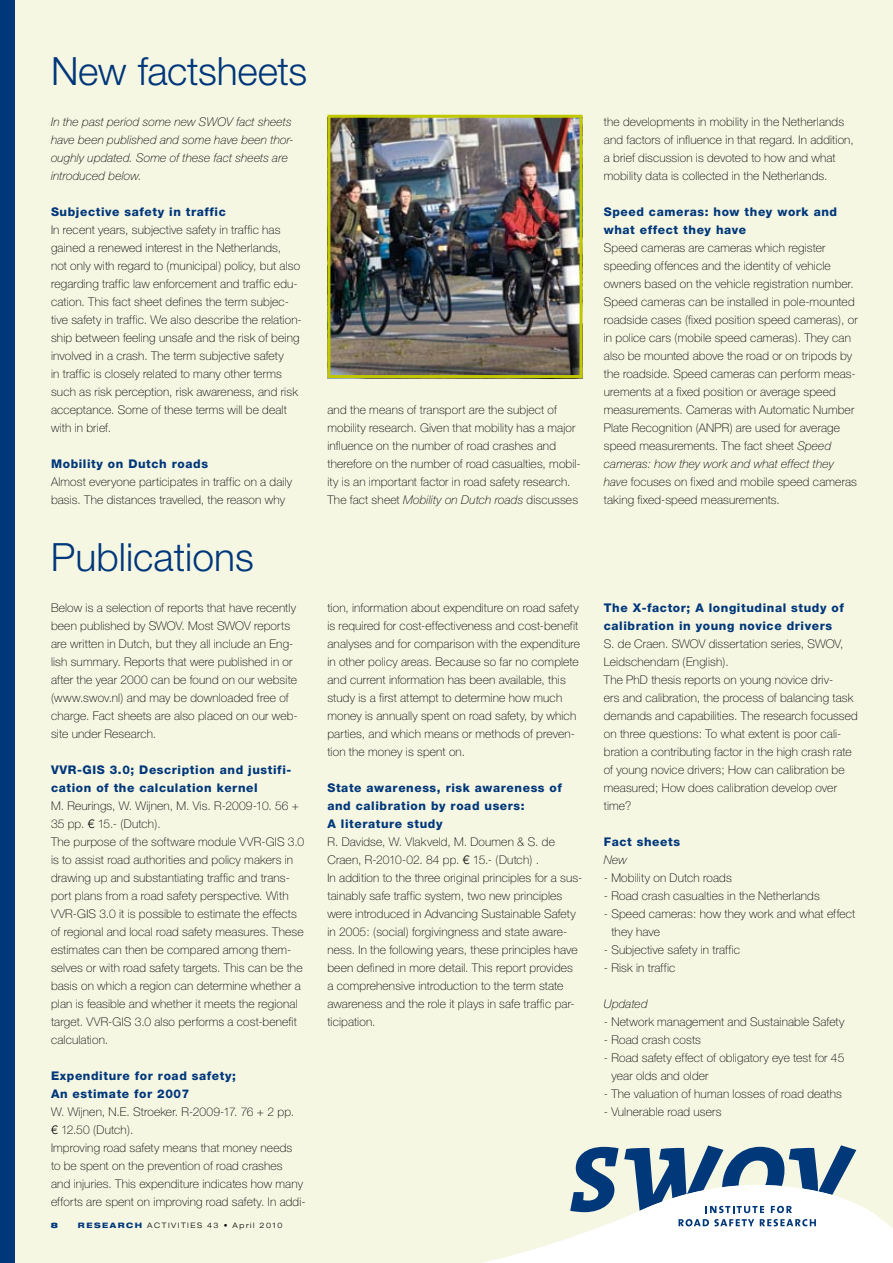
<style>
.page{position:relative;width:893px;height:1263px;background:#f6f7e3}
.page>*{position:absolute;margin:0;border:0;box-sizing:border-box;transform-origin:0 0}
.t1{font:300 39px "Helvetica Neue CE";color:#00377a}
.t2{font:100 12px/18px "Helvetica Neue CE";letter-spacing:.015em;color:#000}
.t3{font:800 12px/18px "Helvetica Neue CE";letter-spacing:.05em;color:#00377a}
.t4{font:italic 100 12px/18px "Helvetica Neue CE";letter-spacing:.01em;color:#000}
.t5{font:300 expanded 7.5px "Helvetica Neue";letter-spacing:.2em;color:#000}
.t6{font:900 expanded 7.5px "Helvetica Neue";color:#00377a}
.s1{font-family:"Helvetica Neue";font-weight:300}
.s2{font-weight:800;color:#00377a}
.s3{font-style:italic}
</style>
<div class="page">
<svg style="left:483px;top:1204px;width:410px;height:59px;fill:#fff"></svg>
<svg style="left:678px;top:1219px;width:76px;height:7px"></svg>
<svg style="left:760px;top:1219px;width:56px;height:7px"></svg>
<svg style="left:570px;top:1145px;width:286px;height:68px"></svg>
<div style="left:0;top:0;width:15px;height:1263px;background:#00377a"></div>
<img style="left:331px;top:119px;width:248px;height:255px">
<div style="left:327px;top:115px;width:256px;height:263px;border:3px solid #c1c800"></div>
<h1 class="t1" style="left:51px;top:47px;width:258px">New factsheets</h1>
<p class="t4" style="left:51px;top:113px;width:244px">In the past period some new SWOV fact sheets have been published and some have been thor&shy;oughly updated. Some of these fact sheets are introduced below.</p>
<p class="t3" style="left:51px;top:203px;width:176px">Subjective safety in traffic</p>
<p class="t2" style="left:51px;top:221px;width:252px">In recent years, subjective safety in traffic has gained a renewed interest in the Netherlands,<br>not only with regard to (municipal) policy, but also regarding traffic law enforcement and traffic edu&shy;cation. This fact sheet defines the term subjec&shy;tive safety in traffic. We also describe the relation&shy;ship between feeling unsafe and the risk of being involved in a crash. The term subjective safety<br>in traffic is closely related to many other terms such as risk perception, risk awareness, and risk acceptance. Some of these terms will be dealt with in brief.</p>
<p class="t3" style="left:51px;top:455px;width:159px">Mobility on Dutch roads</p>
<p class="t2" style="left:51px;top:473px;width:243px">Almost everyone participates in traffic on a daily basis. The distances travelled, the reason why</p>
<h1 class="t1" style="left:51px;top:533px;width:204px">Publications</h1>
<p class="t2" style="left:51px;top:599px;width:248px">Below is a selection of reports that have recently been published by SWOV. Most SWOV reports are written in Dutch, but they all include an Eng&shy;lish summary. Reports that were published in or after the year 2000 can be found on our website (www.swov.nl) and may be downloaded free of charge. Fact sheets are also placed on our web&shy;site under Research.</p>
<p class="t3" style="left:51px;top:761px;width:242px">VVR-GIS 3.0; Description and justifi&shy;cation of the calculation kernel</p>
<p class="t2" style="left:51px;top:797px;width:255px">M. Reurings, W. Wijnen, M. Vis. R-2009-10. 56 + 35 pp. <span class="s1">€</span> 15.- (Dutch).<br>The purpose of the software module VVR-GIS 3.0 is to assist road authorities and policy makers in drawing up and substantiating traffic and trans&shy;port plans from a road safety perspective. With VVR-GIS 3.0 it is possible to estimate the effects of regional and local road safety measures. These estimates can then be compared among them&shy;selves or with road safety targets. This can be the basis on which a region can determine whether a plan is feasible and whether it meets the regional target. VVR-GIS 3.0 also performs a cost-benefit calculation.</p>
<p class="t3" style="left:51px;top:1067px;width:186px">Expenditure for road safety;<br>An estimate for 2007</p>
<p class="t2" style="left:51px;top:1103px;width:256px">W. Wijnen, N.E. Stroeker. R-2009-17. 76 + 2 pp.<br><span class="s1">€</span> 12.50 (Dutch).<br>Improving road safety means that money needs<br>to be spent on the prevention of road crashes<br>and injuries. This expenditure indicates how many efforts are spent on improving road safety. In addi-</p>
<p class="t6" style="left:51px;top:1220px;width:9px">8</p>
<p class="t5" style="left:78px;top:1221px;width:206px"><span class="s2">RESEARCH</span> ACTIVITIES 43 • April 2010</p>
<p class="t2" style="left:327px;top:401px;width:255px">and the means of transport are the subject of mobility research. Given that mobility has a major influence on the number of road crashes and therefore on the number of road casualties, mobil&shy;ity is an important factor in road safety research.<br>The fact sheet <span class="s3">Mobility on Dutch roads</span> discusses</p>
<p class="t2" style="left:327px;top:599px;width:254px">tion, information about expenditure on road safety is required for cost-effectiveness and cost-benefit analyses and for comparison with the expenditure in other policy areas. Because so far no complete and current information has been available, this study is a first attempt to determine how much money is annually spent on road safety, by which parties, and which means or methods of preven&shy;tion the money is spent on.</p>
<p class="t3" style="left:327px;top:779px;width:236px">State awareness, risk awareness of and calibration by road users:<br>A literature study</p>
<p class="t2" style="left:327px;top:833px;width:256px">R. Davidse, W. Vlakveld, M. Doumen &amp; S. de Craen, R-2010-02. 84 pp. <span class="s1">€</span> 15.- (Dutch) .<br>In addition to the three original principles for a sus&shy;tainably safe traffic system, two new principles were introduced in Advancing Sustainable Safety in 2005: (social) forgivingness and state aware&shy;ness. In the following years, these principles have been defined in more detail. This report provides<br>a comprehensive introduction to the term state awareness and the role it plays in safe traffic par&shy;ticipation.</p>
<p class="t2" style="left:604px;top:113px;width:251px">the developments in mobility in the Netherlands and factors of influence in that regard. In addition, a brief discussion is devoted to how and what mobility data is collected in the Netherlands.</p>
<p class="t3" style="left:604px;top:203px;width:235px">Speed cameras: how they work and what effect they have</p>
<p class="t2" style="left:604px;top:239px;width:256px">Speed cameras are cameras which register speeding offences and the identity of vehicle owners based on the vehicle registration number.<br>Speed cameras can be installed in pole-mounted roadside cases (fixed position speed cameras), or in police cars (mobile speed cameras). They can also be mounted above the road or on tripods by the roadside. Speed cameras can perform meas&shy;urements at a fixed position or average speed measurements. Cameras with Automatic Number Plate Recognition (ANPR) are used for average speed measurements. The fact sheet <span class="s3">Speed cameras: how they work and what effect they have</span> focuses on fixed and mobile speed cameras taking fixed-speed measurements.</p>
<p class="t3" style="left:604px;top:599px;width:242px">The X-factor; A longitudinal study of calibration in young novice drivers</p>
<p class="t2" style="left:604px;top:635px;width:256px">S. de Craen. SWOV dissertation series, SWOV, Leidschendam (English).<br>The PhD thesis reports on young novice driv-<br>ers and calibration, the process of balancing task demands and capabilities. The research focussed on three questions: To what extent is poor cali&shy;bration a contributing factor in the high crash rate of young novice drivers; How can calibration be measured; How does calibration develop over time?</p>
<p class="t3" style="left:604px;top:833px;width:78px">Fact sheets</p>
<p class="t4" style="left:604px;top:851px;width:25px">New</p>
<p class="t2" style="left:604px;top:869px;width:129px">- Mobility on Dutch roads</p>
<p class="t2" style="left:604px;top:887px;width:218px">- Road crash casualties in the Netherlands</p>
<p class="t2" style="left:611px;top:905px;width:245px;text-indent:-8px">- Speed cameras: how they work and what effect they have</p>
<p class="t2" style="left:604px;top:941px;width:138px">- Subjective safety in traffic</p>
<p class="t2" style="left:604px;top:959px;width:73px">- Risk in traffic</p>
<p class="t4" style="left:604px;top:995px;width:45px">Updated</p>
<p class="t2" style="left:604px;top:1013px;width:242px">- Network management and Sustainable Safety</p>
<p class="t2" style="left:604px;top:1031px;width:99px">- Road crash costs</p>
<p class="t2" style="left:611px;top:1049px;width:235px;text-indent:-8px">- Road safety effect of obligatory eye test for 45 year olds and older</p>
<p class="t2" style="left:604px;top:1085px;width:240px">- The valuation of human losses of road deaths</p>
<p class="t2" style="left:604px;top:1103px;width:119px">- Vulnerable road users</p>
</div>
